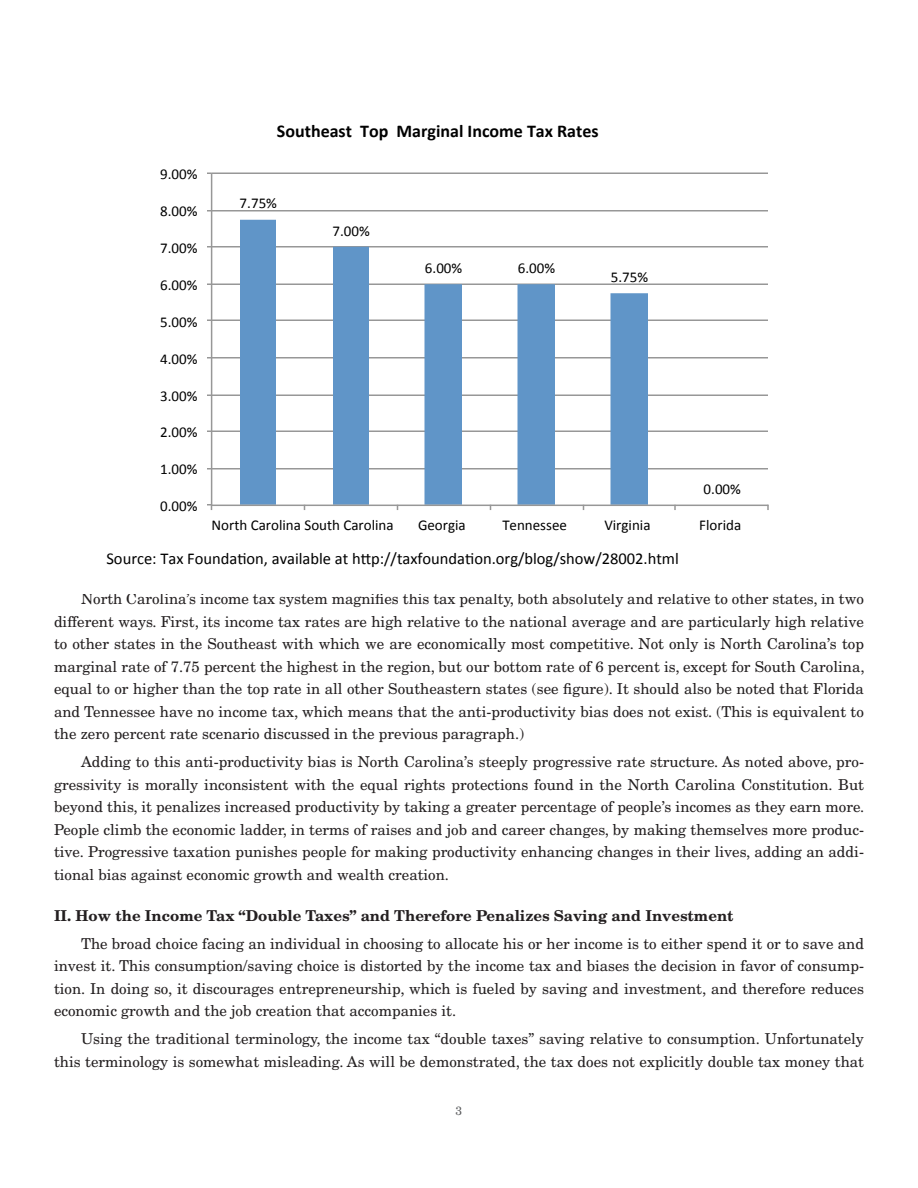
<style>
.page{position:relative;width:918px;height:1188px;background:#fff}
.page>*{position:absolute;margin:0;border:0;box-sizing:border-box;transform-origin:0 0}
.t1{font:700 18px "Calibri";color:#000}
.t2{font:16.5px "Calibri";color:#000}
.Body_Text{font:15px/22.5px "New Century Schlbk";color:#231f20;text-align:justify}
.t3{font:15px "Calibri";color:#000}
.Subhead{font:700 15px "New Century Schlbk";color:#231f20}
.Endnotes{font:12px "New Century Schlbk";color:#57585a}
</style>
<div class="page">
<hr style="left:212px;top:468px;width:556px;height:2px;background:#979797">
<hr style="left:212px;top:430px;width:556px;height:2px;background:#979797">
<hr style="left:212px;top:394px;width:556px;height:2px;background:#979797">
<hr style="left:212px;top:357px;width:556px;height:1px;background:#979797">
<hr style="left:212px;top:320px;width:556px;height:1px;background:#979797">
<hr style="left:212px;top:284px;width:556px;height:1px;background:#979797">
<hr style="left:212px;top:246px;width:556px;height:2px;background:#979797">
<hr style="left:212px;top:210px;width:556px;height:2px;background:#979797">
<hr style="left:212px;top:172px;width:556px;height:2px;background:#979797">
<svg style="left:240px;top:220px;width:408px;height:285px"></svg>
<hr style="left:211px;top:173px;width:1px;height:332px;background:#979797">
<hr style="left:212px;top:505px;width:556px;height:1px;background:#979797">
<svg style="left:207px;top:504px;width:5px;height:6px"></svg>
<p class="t3" style="left:160px;top:165px;width:39px">9.00%</p>
<p class="t3" style="left:160px;top:202px;width:39px">8.00%</p>
<p class="t3" style="left:160px;top:239px;width:39px">7.00%</p>
<p class="t3" style="left:160px;top:275px;width:39px">6.00%</p>
<p class="t3" style="left:160px;top:312px;width:39px">5.00%</p>
<p class="t3" style="left:160px;top:349px;width:39px">4.00%</p>
<p class="t3" style="left:160px;top:386px;width:39px">3.00%</p>
<p class="t3" style="left:160px;top:423px;width:39px">2.00%</p>
<p class="t3" style="left:160px;top:460px;width:39px">1.00%</p>
<p class="t3" style="left:160px;top:497px;width:39px">0.00%</p>
<p class="t1" style="left:277px;top:119px;width:323px">Southeast Top Marginal Income Tax Rates</p>
<p class="t3" style="left:240px;top:194px;width:39px">7.75%</p>
<p class="t3" style="left:332px;top:221px;width:39px">7.00%</p>
<p class="t3" style="left:425px;top:258px;width:39px">6.00%</p>
<p class="t3" style="left:518px;top:258px;width:39px">6.00%</p>
<p class="t3" style="left:611px;top:267px;width:39px">5.75%</p>
<p class="t3" style="left:704px;top:480px;width:39px">0.00%</p>
<p class="t3" style="left:212px;top:515px;width:184px">North Carolina South Carolina</p>
<p class="t3" style="left:418px;top:515px;width:49px">Georgia</p>
<p class="t3" style="left:502px;top:515px;width:66px">Tennessee</p>
<p class="t3" style="left:604px;top:515px;width:48px">Virginia</p>
<p class="t3" style="left:699px;top:515px;width:43px">Florida</p>
<p class="t2" style="left:106px;top:548px;width:574px">Source: Tax FoundaEon, available at hIp://taxfoundaEon.org/blog/show/28002.html</p>
<p class="Body_Text" style="left:54px;top:589px;width:812px;text-indent:27px">North Carolina’s income tax system magnifies this tax penalty, both absolutely and relative to other states, in two different ways. First, its income tax rates are high relative to the national average and are particularly high relative to other states in the Southeast with which we are economically most competitive. Not only is North Carolina’s top marginal rate of 7.75 percent the highest in the region, but our bottom rate of 6 percent is, except for South Carolina, equal to or higher than the top rate in all other Southeastern states (see figure). It should also be noted that Florida and Tennessee have no income tax, which means that the anti-productivity bias does not exist. (This is equivalent to the zero percent rate scenario discussed in the previous paragraph.)</p>
<p class="Body_Text" style="left:54px;top:752px;width:812px;text-indent:27px">Adding to this anti-productivity bias is North Carolina’s steeply progressive rate structure. As noted above, pro&shy;gressivity is morally inconsistent with the equal rights protections found in the North Carolina Constitution. But beyond this, it penalizes increased productivity by taking a greater percentage of people’s incomes as they earn more.<br>People climb the economic ladder, in terms of raises and job and career changes, by making themselves more produc&shy;tive. Progressive taxation punishes people for making productivity enhancing changes in their lives, adding an addi&shy;tional bias against economic growth and wealth creation.</p>
<p class="Subhead" style="left:54px;top:906px;width:681px">II. How the Income Tax “Double Taxes” and Therefore Penalizes Saving and Investment</p>
<p class="Body_Text" style="left:54px;top:934px;width:812px;text-indent:27px">The broad choice facing an individual in choosing to allocate his or her income is to either spend it or to save and invest it. This consumption/saving choice is distorted by the income tax and biases the decision in favor of consump&shy;tion. In doing so, it discourages entrepreneurship, which is fueled by saving and investment, and therefore reduces economic growth and the job creation that accompanies it.</p>
<p class="Body_Text" style="left:54px;top:1029px;width:812px;text-align:right">Using the traditional terminology, the income tax “double taxes” saving relative to consumption. Unfortunately this terminology is somewhat misleading. As will be demonstrated, the tax does not explicitly double tax money that</p>
<p class="Endnotes" style="left:456px;top:1103px;width:8px">3</p>
</div>
